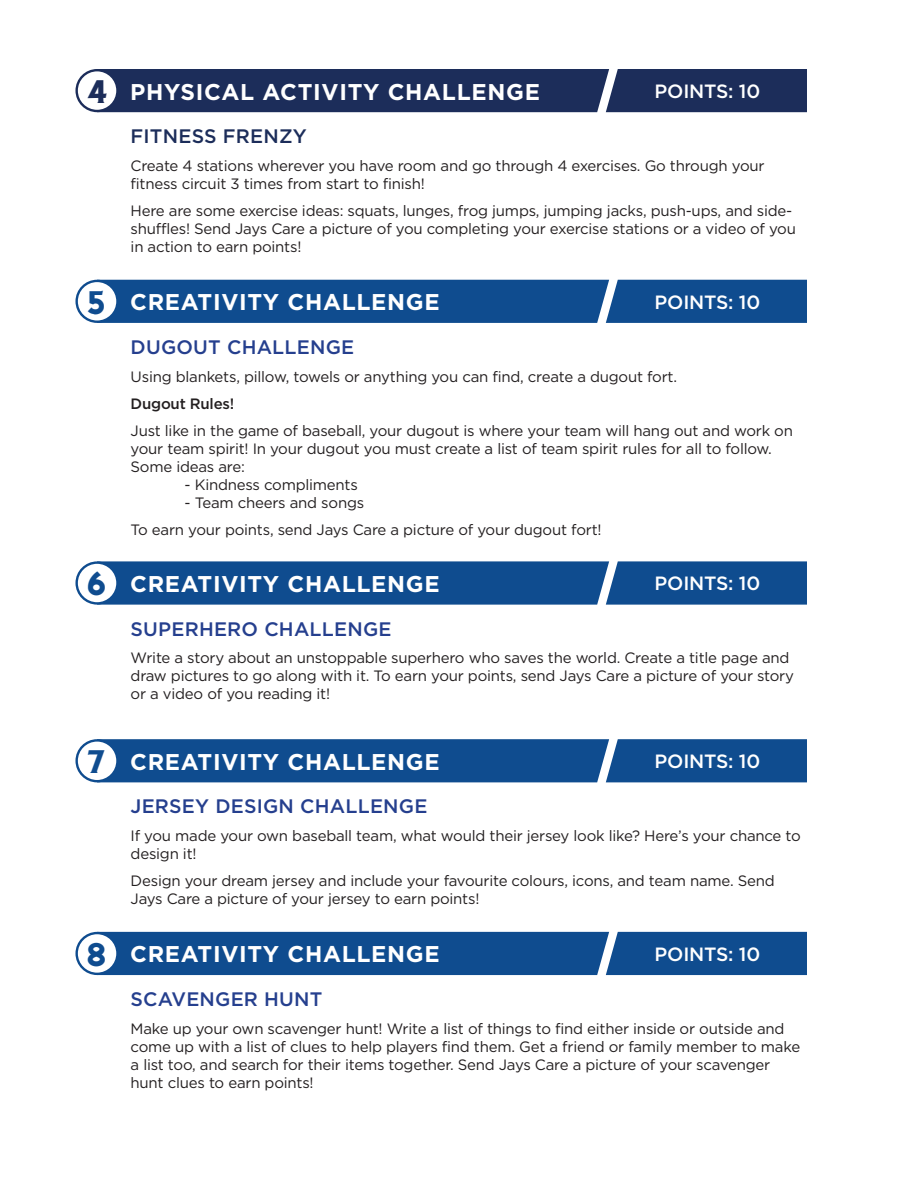
<style>
.page{position:relative;width:918px;height:1188px;background:#fff}
.page>*{position:absolute;margin:0;border:0;box-sizing:border-box;transform-origin:0 0}
.t1{font:700 27px "Blue Jays Solid";color:#0f4c8f}
.t2{font:700 22.8px "Gotham HTF";letter-spacing:.03em;color:#fff}
.t3{font:500 19.5px "Gotham HTF";letter-spacing:.01em;color:#253f8e}
.t4{font:500 19.5px "Gotham HTF";letter-spacing:.01em;color:#1c2d5a}
.t5{font:500 19.2px "Gotham HTF";letter-spacing:-.01em;color:#fff}
.t6{font:15px/18px "Gotham HTF";letter-spacing:-.015em;color:#231f20}
.t7{font:500 15px "Gotham HTF";letter-spacing:-.015em;color:#231f20}
.s1{font-family:"Blue Jays Solid";font-size:27px;color:#1c2d5a}
</style>
<div class="page">
<div style="left:102px;top:69px;width:705px;height:43px;background:#1c2d5a"></div>
<div style="left:77px;top:70px;width:40px;height:41px;background:#fff;border-radius:50%"></div>
<div style="left:75px;top:69px;width:44px;height:43px;border:2px solid #1c2d5a;border-radius:50%"></div>
<div style="left:102px;top:280px;width:705px;height:43px;background:#0f4c8f"></div>
<div style="left:102px;top:561px;width:705px;height:44px;background:#0f4c8f"></div>
<div style="left:102px;top:739px;width:705px;height:43px;background:#0f4c8f"></div>
<div style="left:102px;top:932px;width:705px;height:43px;background:#0f4c8f"></div>
<div style="left:77px;top:281px;width:40px;height:41px;background:#fff;border-radius:50%"></div>
<div style="left:75px;top:280px;width:44px;height:43px;border:2px solid #0f4c8f;border-radius:50%"></div>
<div style="left:77px;top:563px;width:40px;height:40px;background:#fff;border-radius:50%"></div>
<div style="left:75px;top:561px;width:44px;height:44px;border:2px solid #0f4c8f;border-radius:50%"></div>
<div style="left:77px;top:740px;width:40px;height:41px;background:#fff;border-radius:50%"></div>
<div style="left:75px;top:739px;width:44px;height:43px;border:2px solid #0f4c8f;border-radius:50%"></div>
<div style="left:77px;top:933px;width:40px;height:41px;background:#fff;border-radius:50%"></div>
<div style="left:75px;top:932px;width:44px;height:43px;border:2px solid #0f4c8f;border-radius:50%"></div>
<h2 class="t2" style="left:88px;top:78px;width:454px"><span class="s1">4</span> PHYSICAL ACTIVITY CHALLENGE</h2>
<p class="t5" style="left:655px;top:80px;width:107px">POINTS: 10</p>
<h3 class="t4" style="left:131px;top:125px;width:178px">FITNESS FRENZY</h3>
<p class="t6" style="left:131px;top:156px;width:635px">Create 4 stations wherever you have room and go through 4 exercises. Go through your fitness circuit 3 times from start to finish!</p>
<p class="t6" style="left:131px;top:201px;width:667px">Here are some exercise ideas: squats, lunges, frog jumps, jumping jacks, push-ups, and side&shy;shuffles! Send Jays Care a picture of you completing your exercise stations or a video of you in action to earn points!</p>
<h1 class="t1" style="left:88px;top:287px;width:18px">5</h1>
<h2 class="t2" style="left:130px;top:289px;width:311px">CREATIVITY CHALLENGE</h2>
<p class="t5" style="left:655px;top:291px;width:107px">POINTS: 10</p>
<h3 class="t3" style="left:131px;top:336px;width:225px">DUGOUT CHALLENGE</h3>
<p class="t6" style="left:131px;top:367px;width:548px">Using blankets, pillow, towels or anything you can find, create a dugout fort.</p>
<p class="t7" style="left:131px;top:395px;width:105px">Dugout Rules!</p>
<p class="t6" style="left:131px;top:421px;width:664px">Just like in the game of baseball, your dugout is where your team will hang out and work on your team spirit! In your dugout you must create a list of team spirit rules for all to follow.<br>Some ideas are:</p>
<p class="t6" style="left:185px;top:475px;width:175px">- Kindness compliments</p>
<p class="t6" style="left:131px;top:489px;width:472px;line-height:27px;text-indent:54px">- Team cheers and songs<br>To earn your points, send Jays Care a picture of your dugout fort!</p>
<h1 class="t1" style="left:88px;top:569px;width:19px">6</h1>
<h2 class="t2" style="left:130px;top:571px;width:311px">CREATIVITY CHALLENGE</h2>
<p class="t5" style="left:655px;top:573px;width:107px">POINTS: 10</p>
<h3 class="t3" style="left:131px;top:618px;width:262px">SUPERHERO CHALLENGE</h3>
<p class="t6" style="left:131px;top:649px;width:665px">Write a story about an unstoppable superhero who saves the world. Create a title page and draw pictures to go along with it. To earn your points, send Jays Care a picture of your story or a video of you reading it!</p>
<h1 class="t1" style="left:88px;top:747px;width:18px">7</h1>
<h2 class="t2" style="left:130px;top:749px;width:311px">CREATIVITY CHALLENGE</h2>
<p class="t5" style="left:655px;top:750px;width:107px">POINTS: 10</p>
<h3 class="t3" style="left:131px;top:795px;width:298px">JERSEY DESIGN CHALLENGE</h3>
<p class="t6" style="left:131px;top:827px;width:672px">If you made your own baseball team, what would their jersey look like? Here’s your chance to design it!</p>
<p class="t6" style="left:131px;top:872px;width:646px">Design your dream jersey and include your favourite colours, icons, and team name. Send<br>Jays Care a picture of your jersey to earn points!</p>
<h1 class="t1" style="left:88px;top:939px;width:19px">8</h1>
<h2 class="t2" style="left:130px;top:941px;width:311px">CREATIVITY CHALLENGE</h2>
<p class="t5" style="left:655px;top:943px;width:107px">POINTS: 10</p>
<h3 class="t3" style="left:131px;top:988px;width:193px">SCAVENGER HUNT</h3>
<p class="t6" style="left:131px;top:1019px;width:671px">Make up your own scavenger hunt! Write a list of things to find either inside or outside and come up with a list of clues to help players find them. Get a friend or family member to make a list too, and search for their items together. Send Jays Care a picture of your scavenger hunt clues to earn points!</p>
</div>
